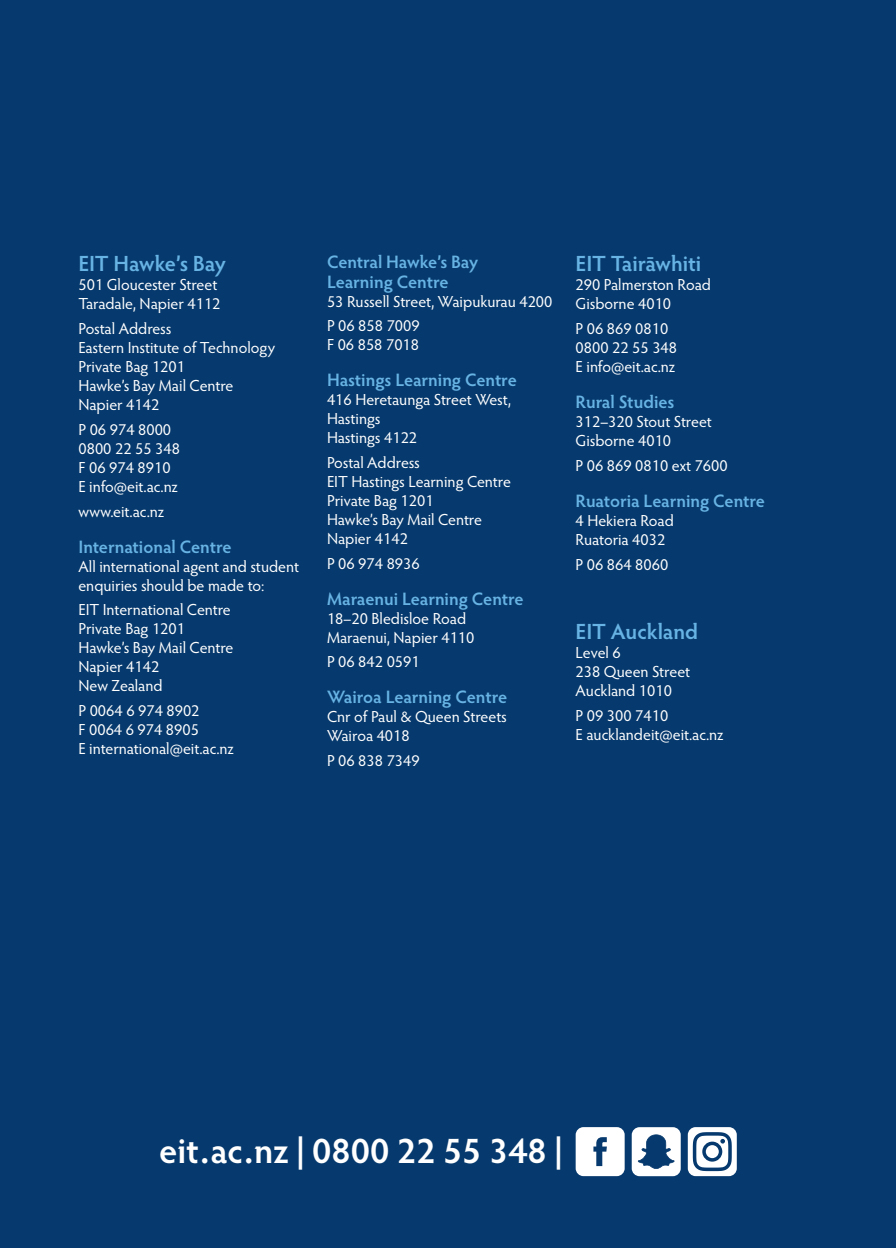
<style>
.page{position:relative;width:896px;height:1248px;background:#fff}
.page>*{position:absolute;margin:0;border:0;box-sizing:border-box;transform-origin:0 0}
.t1{font:600 36px "Hypatia Sans Pro";color:#fff}
.t2{font:600 22px "Hypatia Sans Pro";letter-spacing:-.005em;color:#67b3e3}
.t3{font:600 18px/19px "Hypatia Sans Pro";letter-spacing:-.005em;color:#67b3e3}
.t4{font:16px/19px "Hypatia Sans Pro";color:#fff}
</style>
<div class="page">
<div style="left:0;top:0;width:896px;height:1247px;background:#06396d"></div>
<div style="left:632px;top:1126px;width:49px;height:49px;background:#fff;border-radius:8px"></div>
<svg style="left:638px;top:1134px;width:36px;height:34px"></svg>
<div style="left:576px;top:1126px;width:48px;height:49px;background:#fff;border-radius:8px"></div>
<svg style="left:593px;top:1137px;width:14px;height:28px"></svg>
<svg style="left:688px;top:1126px;width:49px;height:49px"></svg>
<svg style="left:693px;top:1131px;width:39px;height:39px"></svg>
<h2 class="t2" style="left:78px;top:253px;width:149px">EIT Hawke’s Bay</h2>
<p class="t4" style="left:78px;top:277px;width:144px">501 Gloucester Street<br>Taradale, Napier 4112</p>
<p class="t4" style="left:78px;top:321px;width:198px">Postal Address<br>Eastern Institute of Technology<br>Private Bag 1201<br>Hawke’s Bay Mail Centre<br>Napier 4142</p>
<p class="t4" style="left:78px;top:421px;width:103px">P 06 974 8000<br>0800 22 55 348<br>F 06 974 8910<br>E info@eit.ac.nz</p>
<p class="t4" style="left:78px;top:503px;width:87px">www.eit.ac.nz</p>
<p class="t3" style="left:78px;top:538px;width:155px">International Centre</p>
<p class="t4" style="left:78px;top:558px;width:222px">All international agent and student enquiries should be made to:</p>
<p class="t4" style="left:78px;top:602px;width:157px">EIT International Centre<br>Private Bag 1201<br>Hawke’s Bay Mail Centre<br>Napier 4142<br>New Zealand</p>
<p class="t4" style="left:78px;top:702px;width:157px">P 0064 6 974 8902<br>F 0064 6 974 8905<br>E international@eit.ac.nz</p>
<p class="t3" style="left:327px;top:254px;width:153px">Central Hawke’s Bay<br>Learning Centre</p>
<p class="t4" style="left:327px;top:290px;width:227px;line-height:24.6px">53 Russell Street, Waipukurau 4200<br>P 06 858 7009</p>
<p class="t4" style="left:327px;top:337px;width:94px">F 06 858 7018</p>
<p class="t3" style="left:327px;top:372px;width:191px">Hastings Learning Centre</p>
<p class="t4" style="left:327px;top:392px;width:186px">416 Heretaunga Street West,<br>Hastings<br>Hastings 4122</p>
<p class="t4" style="left:327px;top:454px;width:185px">Postal Address<br>EIT Hastings Learning Centre<br>Private Bag 1201<br>Hawke’s Bay Mail Centre<br>Napier 4142</p>
<p class="t4" style="left:327px;top:555px;width:94px">P 06 974 8936</p>
<p class="t3" style="left:327px;top:590px;width:198px">Maraenui Learning Centre</p>
<p class="t4" style="left:327px;top:610px;width:149px">18–20 Bledisloe Road<br>Maraenui, Napier 4110</p>
<p class="t4" style="left:327px;top:654px;width:94px">P 06 842 0591</p>
<p class="t3" style="left:327px;top:689px;width:182px">Wairoa Learning Centre</p>
<p class="t4" style="left:327px;top:709px;width:181px">Cnr of Paul &amp; Queen Streets<br>Wairoa 4018</p>
<p class="t4" style="left:327px;top:752px;width:94px">P 06 838 7349</p>
<h2 class="t2" style="left:575px;top:253px;width:127px">EIT Tairāwhiti</h2>
<p class="t4" style="left:575px;top:277px;width:137px">290 Palmerston Road<br>Gisborne 4010</p>
<p class="t4" style="left:575px;top:321px;width:103px">P 06 869 0810<br>0800 22 55 348<br>E info@eit.ac.nz</p>
<p class="t3" style="left:575px;top:393px;width:100px">Rural Studies</p>
<p class="t4" style="left:575px;top:414px;width:138px">312–320 Stout Street<br>Gisborne 4010</p>
<p class="t4" style="left:575px;top:457px;width:154px">P 06 869 0810 ext 7600</p>
<p class="t3" style="left:575px;top:492px;width:191px">Ruatoria Learning Centre</p>
<p class="t4" style="left:575px;top:512px;width:100px">4 Hekiera Road<br>Ruatoria 4032</p>
<p class="t4" style="left:575px;top:556px;width:94px">P 06 864 8060</p>
<h2 class="t2" style="left:575px;top:621px;width:124px">EIT Auckland</h2>
<p class="t4" style="left:575px;top:644px;width:116px">Level 6<br>238 Queen Street<br>Auckland 1010</p>
<p class="t4" style="left:575px;top:707px;width:149px">P 09 300 7410<br>E aucklandeit@eit.ac.nz</p>
<h1 class="t1" style="left:159px;top:1133px;width:405px">eit.ac.nz | 0800 22 55 348 |</h1>
</div>
